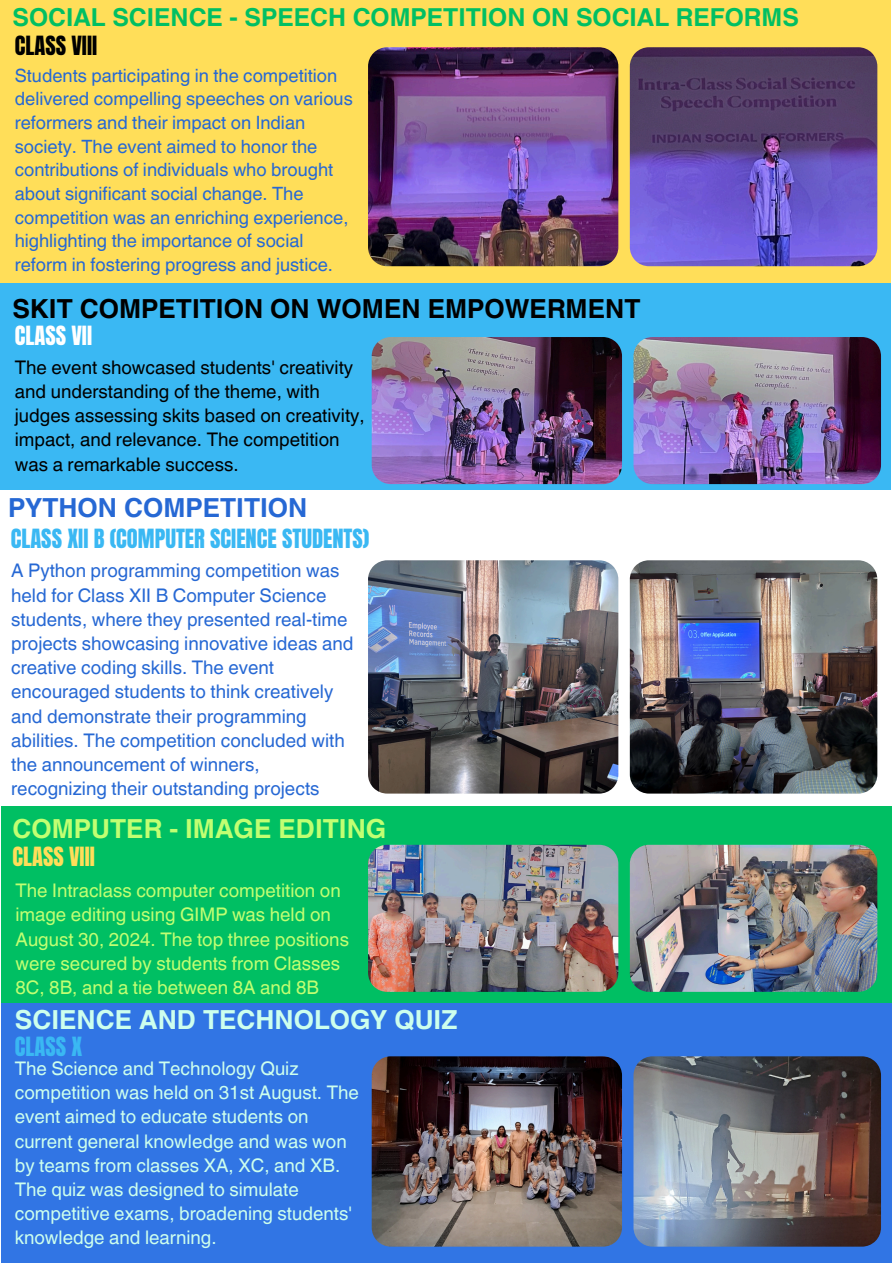
<style>
.page{position:relative;width:893px;height:1263px;background:#fff}
.page>*{position:absolute;margin:0;border:0;box-sizing:border-box;transform-origin:0 0}
.t1{font:700 26.25px "Helvetica World";color:#000}
.t2{font:700 26.25px "Helvetica World";color:#cdffed}
.t3{font:700 26.25px "Helvetica World";color:#c1ff72}
.t4{font:700 26.25px "Helvetica World";color:#2668d4}
.t5{font:700 24.75px "Helvetica World";color:#00bf63}
.t6{font:22.5px "Anton";color:#3ab8f3}
.t7{font:22.5px "Anton";color:#ffde59}
.t8{font:22.5px "Anton";color:#000}
.t9{font:22.5px "Anton";color:#fff}
.t10{font:18.75px/24.2px "Helvetica World";color:#2668d4}
.t11{font:18.75px/24.2px "Helvetica World";color:#cdffed}
.t12{font:18.75px/24.2px "Helvetica World";color:#000}
.t13{font:18.75px/24.2px "Helvetica World";color:#c1ff72}
.t14{font:18.3px/23.6px "Helvetica World";color:#2668d4}
</style>
<div class="page">
<svg style="left:890px;top:0;width:1px;height:23px"></svg>
<div style="left:1px;top:1002px;width:890px;height:261px;background:#3175e4"></div>
<img style="left:630px;top:560px;width:247px;height:233px">
<img style="left:368px;top:560px;width:250px;height:233px">
<img style="left:633px;top:1056px;width:248px;height:190px">
<img style="left:372px;top:1056px;width:250px;height:190px">
<div style="left:0;top:0;width:890px;height:284px;background:#ffde59"></div>
<img style="left:630px;top:47px;width:247px;height:219px">
<img style="left:368px;top:47px;width:250px;height:219px">
<div style="left:0;top:284px;width:890px;height:206px;background:#3ab8f3"></div>
<div style="left:1px;top:806px;width:891px;height:196px;background:#00bf63"></div>
<img style="left:633px;top:337px;width:248px;height:147px">
<img style="left:372px;top:337px;width:250px;height:147px">
<img style="left:630px;top:845px;width:247px;height:147px">
<img style="left:368px;top:845px;width:250px;height:147px">
<h2 class="t5" style="left:13px;top:-3px;width:788px">SOCIAL SCIENCE - SPEECH COMPETITION ON SOCIAL REFORMS</h2>
<p class="t8" style="left:15px;top:29px;width:84px">CLASS VIII</p>
<p class="t14" style="left:15px;top:64px;width:339px">Students participating in the competition delivered compelling speeches on various reformers and their impact on Indian society. The event aimed to honor the contributions of individuals who brought about significant social change. The competition was an enriching experience, highlighting the importance of social reform in fostering progress and justice.</p>
<p class="t1" style="left:13px;top:287px;width:629px">SKIT COMPETITION ON WOMEN EMPOWERMENT</p>
<p class="t9" style="left:15px;top:320px;width:79px">CLASS VII</p>
<p class="t12" style="left:15px;top:355px;width:351px">The event showcased students' creativity and understanding of the theme, with judges assessing skits based on creativity, impact, and relevance. The competition was a remarkable success.</p>
<h1 class="t4" style="left:8px;top:486px;width:301px">PYTHON COMPETITION</h1>
<h2 class="t6" style="left:11px;top:522px;width:360px">CLASS XII B (COMPUTER SCIENCE STUDENTS)</h2>
<p class="t10" style="left:11px;top:559px;width:344px">A Python programming competition was held for Class XII B Computer Science students, where they presented real-time projects showcasing innovative ideas and creative coding skills. The event encouraged students to think creatively and demonstrate their programming abilities. The competition concluded with the announcement of winners, recognizing their outstanding projects</p>
<h2 class="t3" style="left:13px;top:807px;width:375px">COMPUTER - IMAGE EDITING</h2>
<h1 class="t7" style="left:13px;top:840px;width:84px">CLASS VIII</h1>
<p class="t13" style="left:16px;top:878px;width:335px">The Intraclass computer competition on image editing using GIMP was held on August 30, 2024. The top three positions were secured by students from Classes 8C, 8B, and a tie between 8A and 8B</p>
<h1 class="t2" style="left:15px;top:999px;width:444px">SCIENCE AND TECHNOLOGY QUIZ</h1>
<p class="t6" style="left:15px;top:1030px;width:69px">CLASS X</p>
<p class="t11" style="left:15px;top:1056px;width:346px">The Science and Technology Quiz competition was held on 31st August. The event aimed to educate students on current general knowledge and was won by teams from classes XA, XC, and XB.<br>The quiz was designed to simulate competitive exams, broadening students' knowledge and learning.</p>
</div>
